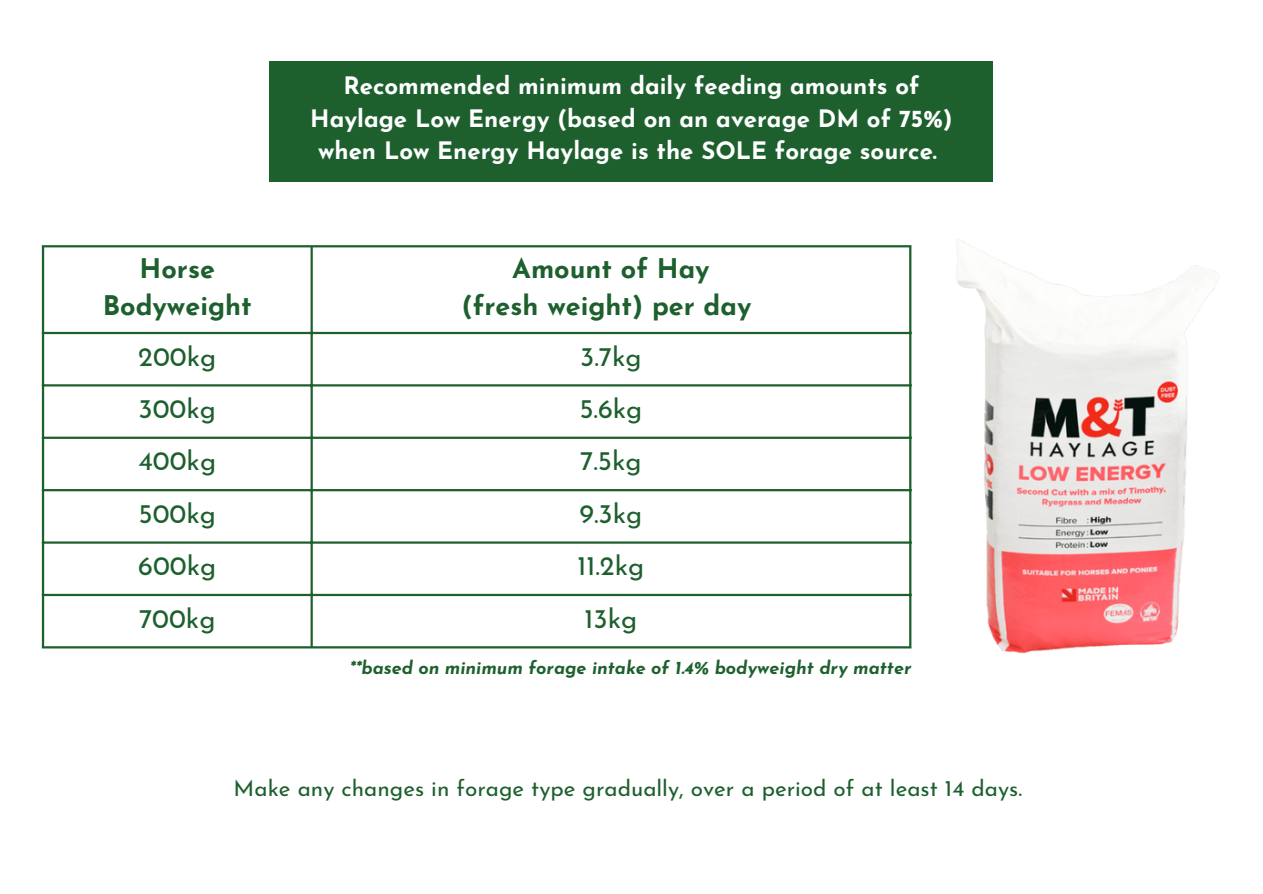
<style>
.page{position:relative;width:1263px;height:894px;background:#fff}
.page>*{position:absolute;margin:0;border:0;box-sizing:border-box;transform-origin:0 0}
.t1{font:27px "Josefin Sans";color:#1d602e}
.t2{font:700 27px "Josefin Sans";color:#1d602e}
.t3{font:700 24px/32.7px "Josefin Sans";color:#fff;text-align:center}
.t4{font:22.5px "Josefin Sans";color:#1d602e}
.t5{font:italic 700 18px "Josefin Sans";color:#1d602e}
</style>
<div class="page">
<hr style="left:42px;top:247px;width:2px;height:399px;background:#1d602e">
<hr style="left:311px;top:247px;width:2px;height:399px;background:#1d602e">
<hr style="left:909px;top:247px;width:2px;height:399px;background:#1d602e">
<hr style="left:42px;top:245px;width:869px;height:2px;background:#1d602e">
<hr style="left:42px;top:332px;width:869px;height:2px;background:#1d602e">
<hr style="left:42px;top:384px;width:869px;height:2px;background:#1d602e">
<hr style="left:42px;top:436px;width:869px;height:3px;background:#1d602e">
<hr style="left:42px;top:489px;width:869px;height:2px;background:#1d602e">
<hr style="left:42px;top:541px;width:869px;height:2px;background:#1d602e">
<hr style="left:42px;top:593px;width:869px;height:3px;background:#1d602e">
<hr style="left:42px;top:646px;width:869px;height:2px;background:#1d602e">
<div style="left:270px;top:61px;width:723px;height:121px;background:#1d602e"></div>
<img style="left:956px;top:239px;width:262px;height:415px">
<h1 class="t2" style="left:140px;top:257px;width:77px">Horse</h1>
<p class="t2" style="left:103px;top:294px;width:150px">Bodyweight</p>
<p class="t3" style="left:310px;top:72px;width:644px">Recommended minimum daily feeding amounts of<br>Haylage Low Energy (based on an average DM of 75%) when Low Energy Haylage is the SOLE forage source.</p>
<p class="t2" style="left:512px;top:257px;width:199px">Amount of Hay</p>
<p class="t2" style="left:462px;top:294px;width:291px">(fresh weight) per day</p>
<p class="t1" style="left:138px;top:345px;width:80px">200kg</p>
<p class="t1" style="left:580px;top:345px;width:63px">3.7kg</p>
<p class="t1" style="left:139px;top:397px;width:79px">300kg</p>
<p class="t1" style="left:579px;top:397px;width:65px">5.6kg</p>
<p class="t1" style="left:138px;top:450px;width:79px">400kg</p>
<p class="t1" style="left:580px;top:450px;width:63px">7.5kg</p>
<p class="t1" style="left:139px;top:502px;width:79px">500kg</p>
<p class="t1" style="left:579px;top:502px;width:64px">9.3kg</p>
<p class="t1" style="left:138px;top:554px;width:80px">600kg</p>
<p class="t1" style="left:578px;top:554px;width:68px">11.2kg</p>
<p class="t1" style="left:139px;top:607px;width:78px">700kg</p>
<p class="t1" style="left:585px;top:607px;width:54px">13kg</p>
<h2 class="t5" style="left:349px;top:660px;width:564px">**based on minimum forage intake of 1.4% bodyweight dry matter</h2>
<p class="t4" style="left:234px;top:779px;width:790px">Make any changes in forage type gradually, over a period of at least 14 days.</p>
</div>
